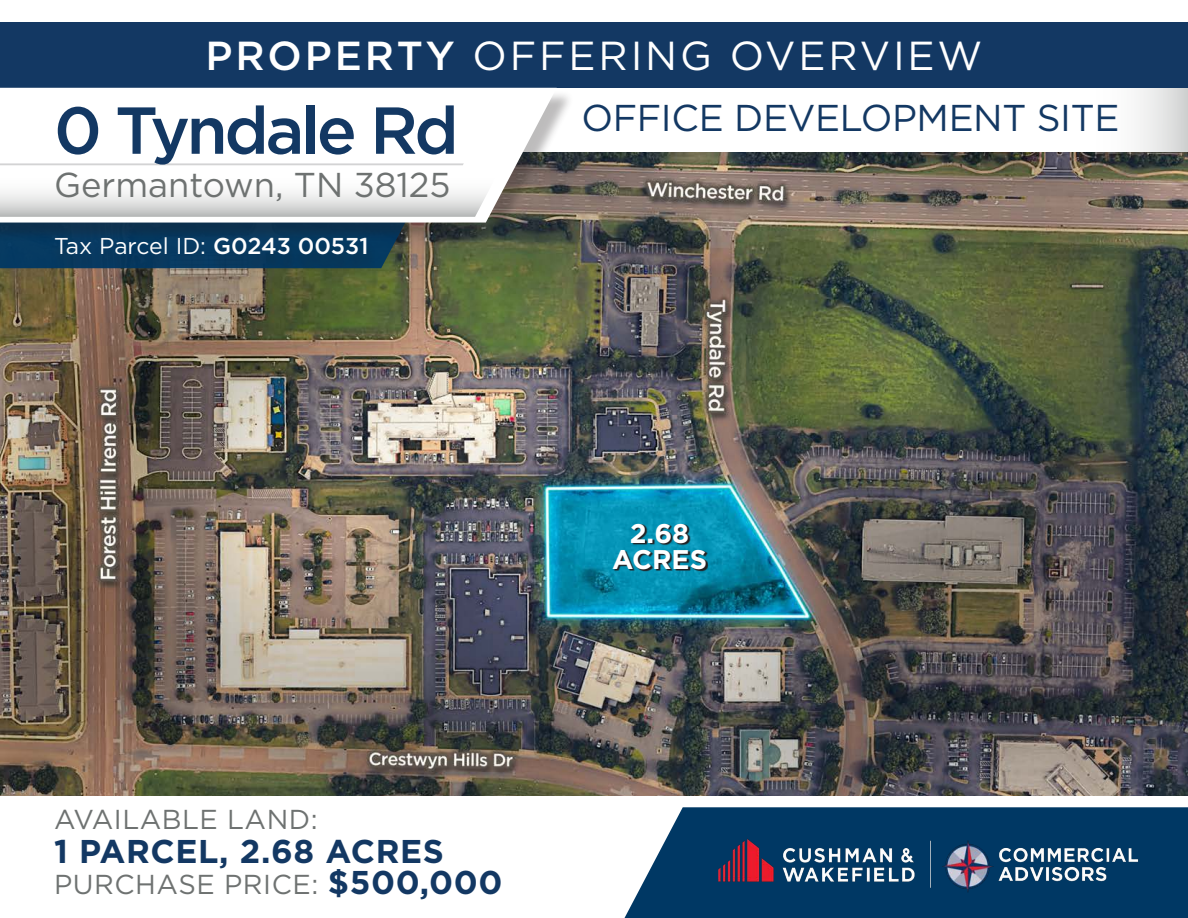
<style>
.page{position:relative;width:1188px;height:918px;background:#fff}
.page>*{position:absolute;margin:0;border:0;box-sizing:border-box;transform-origin:0 0}
.t1{font:500 66.3px "Gotham";letter-spacing:-.05em;color:#133863}
.Paragraph_Style1{font:40.5px "Gotham";letter-spacing:.07em;color:#fff}
.Paragraph_Style1-2{font:37.35px "Gotham";letter-spacing:-.01em;color:#133863}
.Paragraph_Style1-3{font:34.5px "Gotham";color:#6e7271}
.Paragraph_Style1-4{font:700 33px "Gotham";letter-spacing:.02em;color:#133863}
.Paragraph_Style1-5{font:27.3px "Gotham";letter-spacing:.02em;color:#6e7271}
.t2{font:700 27px/25.7px "Gotham";color:#fff;text-align:center}
.Paragraph_Style1-6{font:22.95px "Gotham";letter-spacing:-.005em;color:#fff}
.s1{font-weight:500}
.s2{font-weight:700;font-size:33px;color:#133863}
</style>
<div class="page">
<svg style="left:1077px;top:87px;width:111px;height:65px"></svg>
<img style="left:0;top:152px;width:1188px;height:644px">
<svg style="left:625px;top:807px;width:563px;height:111px;fill:#003864"></svg>
<img style="left:688px;top:820px;width:490px;height:92px">
<div style="left:0;top:22px;width:1188px;height:65px;background:#133863"></div>
<svg style="left:614px;top:524px;width:94px;height:48px;background:#0f6e86"></svg>
<div style="left:49px;top:242px;width:327px;height:32px;background:#231f20;opacity:.31"></div>
<div style="left:0;top:90px;width:575px;height:151px;background:#231f20;opacity:.3"></div>
<svg style="left:0;top:90px;width:557px;height:133px"></svg>
<svg style="left:0;top:102px;width:536px;height:115px"></svg>
<svg style="left:0;top:163px;width:500px;height:105px"></svg>
<p class="Paragraph_Style1" style="left:206px;top:30px;width:778px"><span class="s1">PROPERTY</span> OFFERING OVERVIEW</p>
<p class="Paragraph_Style1-2" style="left:581px;top:94px;width:540px">OFFICE DEVELOPMENT SITE</p>
<p class="t1" style="left:54px;top:87px;width:406px">0 Tyndale Rd</p>
<p class="Paragraph_Style1-3" style="left:54px;top:162px;width:398px">Germantown, TN 38125</p>
<p class="Paragraph_Style1-6" style="left:54px;top:231px;width:316px">Tax Parcel ID: <span class="s1">G0243 00531</span></p>
<p class="Paragraph_Style1-5" style="left:54px;top:802px;width:265px">AVAILABLE LAND:</p>
<p class="Paragraph_Style1-4" style="left:54px;top:830px;width:392px">1 PARCEL, 2.68 ACRES</p>
<p class="Paragraph_Style1-5" style="left:54px;top:867px;width:450px">PURCHASE PRICE: <span class="s2">$500,000</span></p>
<p class="t2" style="left:612px;top:521px;width:96px">2.68<br>ACRES</p>
</div>
